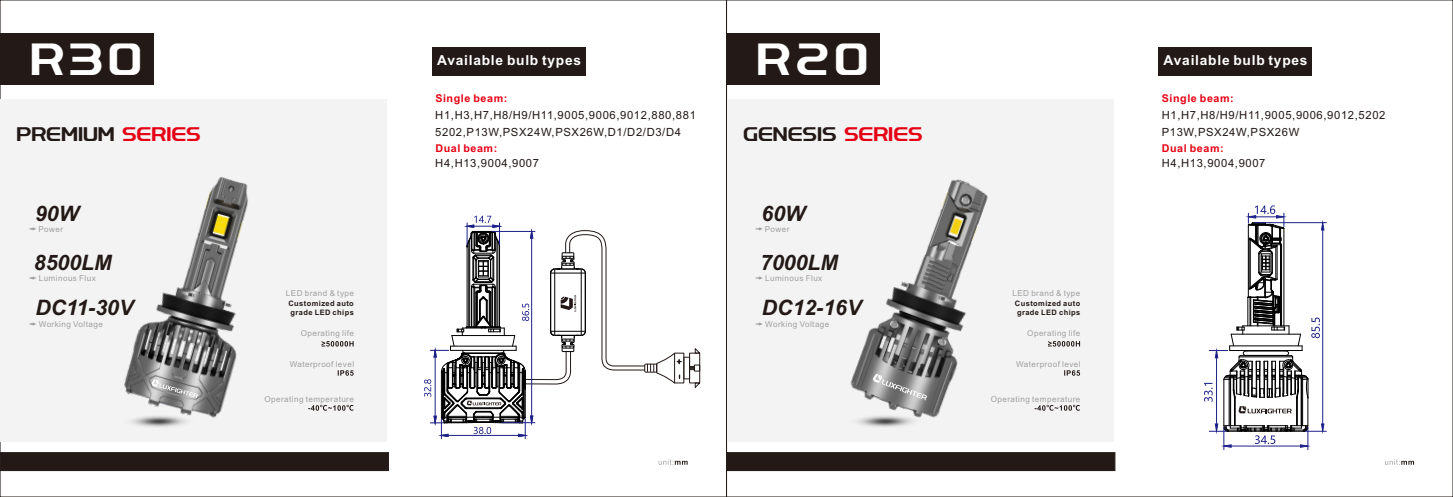
<style>
.page{position:relative;width:1453px;height:497px;background:#fff}
.page>*{position:absolute;margin:0;border:0;box-sizing:border-box;transform-origin:0 0}
.t1{font:45.75px "Fontquan Xin Yilogo Ti Regular";letter-spacing:.12em;color:#fff}
.t2{font:italic 700 21.25px "Arial";color:#231916}
.t3{font:20px "Fontquan Xin Yilogo Ti Regular";color:#231916}
.t4{font:700 13.75px "Arial";letter-spacing:.055em;color:#fff}
.t5{font:11.25px/17.6px "Arial";letter-spacing:.055em;color:#231916}
.t6{font:700 10.75px "Arial";letter-spacing:.055em;color:#e60013}
.t7{font:8.12px "Arial";letter-spacing:.055em;color:#a0a0a1}
.t8{font:700 7.5px/8.4px "Arial";letter-spacing:.055em;color:#231916}
.s1{color:#e60013}
</style>
<div class="page">
<svg style="left:658px;top:459px;width:30px;height:5px"></svg>
<div style="left:0;top:452px;width:389px;height:18px;background:#231916"></div>
<div style="left:432px;top:47px;width:154px;height:28px;background:#231916"></div>
<div style="left:0;top:33px;width:154px;height:52px;background:#231916"></div>
<div style="left:0;top:99px;width:387px;height:342px;background:#f3f3f4"></div>
<svg style="left:321px;top:341px;width:33px;height:5px"></svg>
<svg style="left:338px;top:370px;width:16px;height:5px"></svg>
<svg style="left:308px;top:404px;width:46px;height:6px"></svg>
<svg style="left:29px;top:227px;width:7px;height:3px"></svg>
<svg style="left:29px;top:276px;width:7px;height:3px"></svg>
<svg style="left:29px;top:322px;width:7px;height:3px"></svg>
<svg style="left:1385px;top:459px;width:29px;height:5px"></svg>
<div style="left:726px;top:452px;width:389px;height:18px;background:#231916"></div>
<div style="left:1158px;top:47px;width:154px;height:28px;background:#231916"></div>
<div style="left:727px;top:99px;width:386px;height:342px;background:#f3f3f4"></div>
<svg style="left:1048px;top:341px;width:32px;height:5px"></svg>
<svg style="left:1064px;top:370px;width:16px;height:5px"></svg>
<svg style="left:1035px;top:404px;width:45px;height:6px"></svg>
<svg style="left:756px;top:227px;width:7px;height:3px"></svg>
<svg style="left:756px;top:276px;width:7px;height:3px"></svg>
<svg style="left:756px;top:322px;width:7px;height:3px"></svg>
<div style="left:726px;top:33px;width:154px;height:52px;background:#231916"></div>
<img style="left:124px;top:177px;width:124px;height:250px">
<svg style="left:152px;top:378px;width:46px;height:19px"></svg>
<div style="left:689px;top:352px;width:11px;height:30px;border:1px solid #231916"></div>
<div style="left:674px;top:352px;width:10px;height:30px;border:1px solid #231916"></div>
<div style="left:684px;top:356px;width:6px;height:22px;border:1px solid #231916"></div>
<svg style="left:695px;top:348px;width:5px;height:5px"></svg>
<svg style="left:695px;top:382px;width:5px;height:6px"></svg>
<div style="left:694px;top:364px;width:6px;height:7px;border:1px solid #231916"></div>
<svg style="left:689px;top:365px;width:6px;height:4px"></svg>
<svg style="left:424px;top:215px;width:258px;height:223px"></svg>
<img style="left:850px;top:179px;width:138px;height:248px">
<svg style="left:1204px;top:205px;width:122px;height:244px"></svg>
<svg style="left:873px;top:373px;width:54px;height:27px"></svg>
<h1 class="t1" style="left:30px;top:38px;width:113px">R30</h1>
<h3 class="t4" style="left:437px;top:55px;width:145px">Available bulb types</h3>
<h1 class="t1" style="left:756px;top:38px;width:113px">R20</h1>
<h3 class="t6" style="left:435px;top:94px;width:74px">Single beam:</h3>
<h3 class="t6" style="left:435px;top:144px;width:63px">Dual beam:</h3>
<h3 class="t5" style="left:435px;top:107px;width:262px">H1,H3,H7,H8/H9/H11,9005,9006,9012,880,881<br>5202,P13W,PSX24W,PSX26W,D1/D2/D3/D4</h3>
<h3 class="t5" style="left:435px;top:155px;width:105px">H4,H13,9004,9007</h3>
<h3 class="t3" style="left:16px;top:125px;width:186px">PREMIUM <span class="s1">SERIES</span></h3>
<h3 class="t3" style="left:743px;top:125px;width:181px">GENESIS <span class="s1">SERIES</span></h3>
<h2 class="t2" style="left:35px;top:205px;width:45px">90W</h2>
<h2 class="t2" style="left:34px;top:254px;width:79px">8500LM</h2>
<p class="t7" style="left:39px;top:274px;width:59px">Luminous Flux</p>
<p class="t7" style="left:38px;top:226px;width:26px">Power</p>
<h2 class="t2" style="left:761px;top:205px;width:45px">60W</h2>
<h2 class="t2" style="left:760px;top:254px;width:79px">7000LM</h2>
<p class="t7" style="left:765px;top:274px;width:59px">Luminous Flux</p>
<p class="t7" style="left:765px;top:226px;width:26px">Power</p>
<h2 class="t2" style="left:36px;top:299px;width:99px">DC11-30V</h2>
<p class="t7" style="left:39px;top:321px;width:66px">Working Voltage</p>
<p class="t7" style="left:286px;top:289px;width:69px">LED brand &amp; type</p>
<p class="t8" style="left:288px;top:300px;width:67px">Customized auto grade LED chips</p>
<p class="t7" style="left:301px;top:329px;width:55px">Operating life</p>
<h2 class="t2" style="left:762px;top:299px;width:101px">DC12-16V</h2>
<p class="t7" style="left:765px;top:321px;width:66px">Working Voltage</p>
<p class="t7" style="left:290px;top:360px;width:66px">Waterproof level</p>
<p class="t7" style="left:264px;top:395px;width:91px">Operating temperature</p>
<p class="t7" style="left:1012px;top:289px;width:69px">LED brand &amp; type</p>
<p class="t8" style="left:1015px;top:300px;width:67px">Customized auto grade LED chips</p>
<p class="t7" style="left:1027px;top:329px;width:55px">Operating life</p>
<p class="t7" style="left:1016px;top:360px;width:66px">Waterproof level</p>
<p class="t7" style="left:991px;top:395px;width:91px">Operating temperature</p>
<h3 class="t4" style="left:1163px;top:55px;width:145px">Available bulb types</h3>
<h3 class="t6" style="left:1162px;top:94px;width:74px">Single beam:</h3>
<h3 class="t6" style="left:1162px;top:144px;width:63px">Dual beam:</h3>
<h3 class="t5" style="left:1162px;top:107px;width:225px">H1,H7,H8/H9/H11,9005,9006,9012,5202<br>P13W,PSX24W,PSX26W</h3>
<h3 class="t5" style="left:1162px;top:155px;width:105px">H4,H13,9004,9007</h3>
</div>
